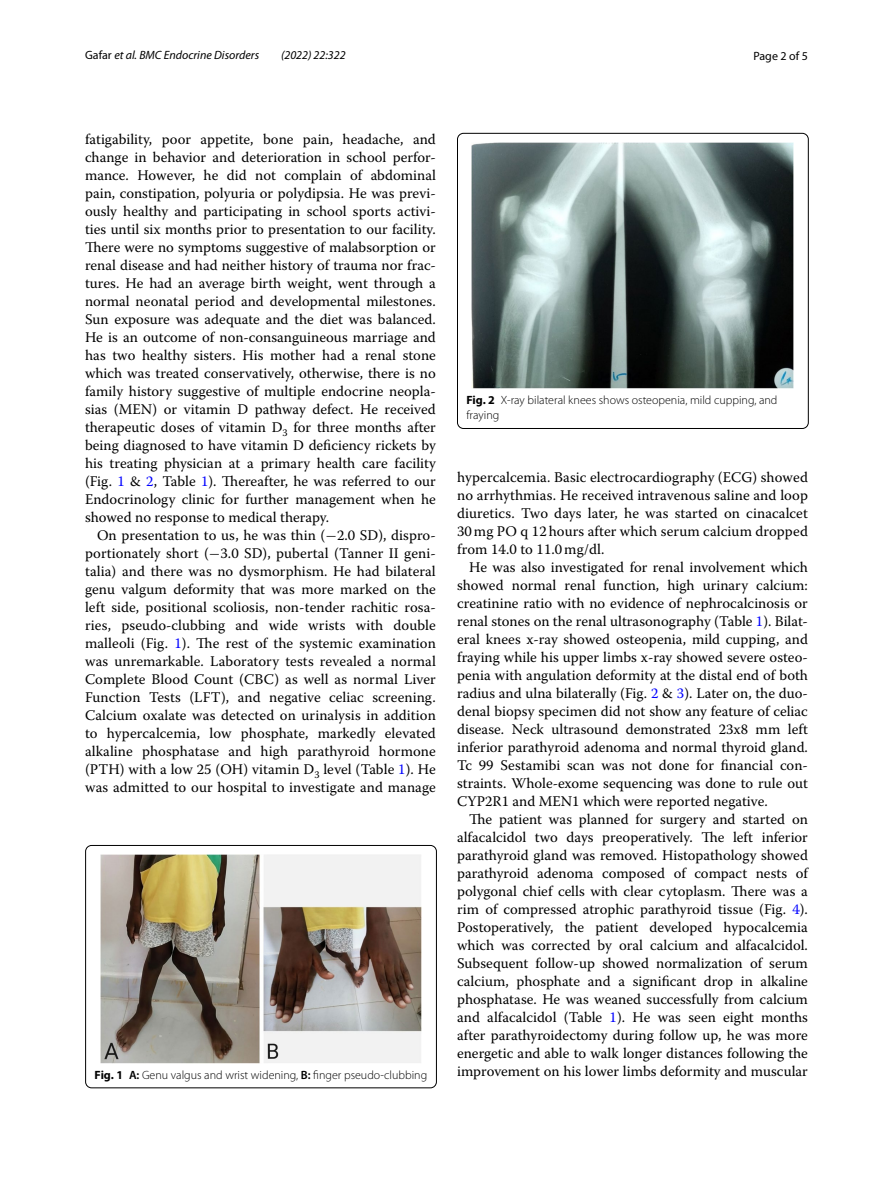
<style>
.page{position:relative;width:893px;height:1187px;background:#fff}
.page>*{position:absolute;margin:0;border:0;box-sizing:border-box;transform-origin:0 0}
.t1{font:14.7px/18px "Warnock Pro";color:#000;text-align:justify}
.t2{font:300 12px/15px "Myriad Pro";color:#000}
.t3{font:italic 12px "Myriad Pro";color:#000}
.t4{font:12px "Myriad Pro";color:#000}
.s1{font-style:normal}
.s2{color:#00f}
.s3{font-family:"MTSY"}
.s4{font-weight:700}
.s5{font-weight:600}
</style>
<div class="page">
<img style="left:100px;top:854px;width:322px;height:209px">
<div style="left:85px;top:845px;width:352px;height:242px;border:1px solid #000;border-radius:6px"></div>
<img style="left:472px;top:142px;width:322px;height:247px">
<div style="left:457px;top:133px;width:351px;height:295px;border:1px solid #000;border-radius:6px"></div>
<p class="t3" style="left:85px;top:48px;width:176px"><span class="s1">Gafar</span> et al. BMC Endocrine Disorders</p>
<p class="t3" style="left:281px;top:48px;width:66px">(2022) 22:322</p>
<p class="t4" style="left:753px;top:48px;width:56px">Page 2 of 5</p>
<p class="t1" style="left:85px;top:130px;width:352px">fatigability, poor appetite, bone pain, headache, and change in behavior and deterioration in school perfor&shy;mance. However, he did not complain of abdominal pain, constipation, polyuria or polydipsia. He was previ&shy;ously healthy and participating in school sports activi&shy;ties until six months prior to presentation to our facility.<br>There were no symptoms suggestive of malabsorption or renal disease and had neither history of trauma nor frac&shy;tures. He had an average birth weight, went through a normal neonatal period and developmental milestones.<br>Sun exposure was adequate and the diet was balanced.<br>He is an outcome of non-consanguineous marriage and has two healthy sisters. His mother had a renal stone which was treated conservatively, otherwise, there is no family history suggestive of multiple endocrine neopla&shy;sias (MEN) or vitamin D pathway defect. He received therapeutic doses of vitamin D<sub>3</sub> for three months after being diagnosed to have vitamin D deficiency rickets by his treating physician at a primary health care facility (Fig. <span class="s2">1</span> &amp; <span class="s2">2</span>, Table <span class="s2">1</span>). Thereafter, he was referred to our Endocrinology clinic for further management when he showed no response to medical therapy.</p>
<p class="t1" style="left:85px;top:526px;width:352px;text-indent:12px">On presentation to us, he was thin (<span class="s3">−</span>2.0 SD), dispro&shy;portionately short (<span class="s3">−</span>3.0 SD), pubertal (Tanner II geni&shy;talia) and there was no dysmorphism. He had bilateral genu valgum deformity that was more marked on the left side, positional scoliosis, non-tender rachitic rosa&shy;ries, pseudo-clubbing and wide wrists with double malleoli (Fig. <span class="s2">1</span>). The rest of the systemic examination was unremarkable. Laboratory tests revealed a normal Complete Blood Count (CBC) as well as normal Liver Function Tests (LFT), and negative celiac screening.<br>Calcium oxalate was detected on urinalysis in addition to hypercalcemia, low phosphate, markedly elevated alkaline phosphatase and high parathyroid hormone (PTH) with a low 25 (OH) vitamin D<sub>3</sub> level (Table <span class="s2">1</span>). He was admitted to our hospital to investigate and manage</p>
<p class="t2" style="left:466px;top:393px;width:312px"><span class="s4">Fig. 2</span> X-ray bilateral knees shows osteopenia, mild cupping, and fraying</p>
<p class="t1" style="left:457px;top:467px;width:352px">hypercalcemia. Basic electrocardiography (ECG) showed no arrhythmias. He received intravenous saline and loop diuretics. Two days later, he was started on cinacalcet 30mg PO q 12hours after which serum calcium dropped from 14.0 to 11.0mg/dl.</p>
<p class="t1" style="left:457px;top:557px;width:352px;text-indent:12px">He was also investigated for renal involvement which showed normal renal function, high urinary calcium: creatinine ratio with no evidence of nephrocalcinosis or renal stones on the renal ultrasonography (Table <span class="s2">1</span>). Bilat&shy;eral knees x-ray showed osteopenia, mild cupping, and fraying while his upper limbs x-ray showed severe osteo&shy;penia with angulation deformity at the distal end of both radius and ulna bilaterally (Fig. <span class="s2">2</span> &amp; <span class="s2">3</span>). Later on, the duo&shy;denal biopsy specimen did not show any feature of celiac disease. Neck ultrasound demonstrated 23x8 mm left inferior parathyroid adenoma and normal thyroid gland.<br>Tc 99 Sestamibi scan was not done for financial con&shy;straints. Whole-exome sequencing was done to rule out CYP2R1 and MEN1 which were reported negative.</p>
<p class="t1" style="left:457px;top:809px;width:352px;text-indent:12px">The patient was planned for surgery and started on alfacalcidol two days preoperatively. The left inferior parathyroid gland was removed. Histopathology showed parathyroid adenoma composed of compact nests of polygonal chief cells with clear cytoplasm. There was a rim of compressed atrophic parathyroid tissue (Fig. <span class="s2">4</span>).<br>Postoperatively, the patient developed hypocalcemia which was corrected by oral calcium and alfacalcidol.<br>Subsequent follow-up showed normalization of serum calcium, phosphate and a significant drop in alkaline phosphatase. He was weaned successfully from calcium and alfacalcidol (Table <span class="s2">1</span>). He was seen eight months after parathyroidectomy during follow up, he was more energetic and able to walk longer distances following the</p>
<p class="t2" style="left:95px;top:1067px;width:334px"><span class="s4">Fig. 1</span> <span class="s5">A:</span> Genu valgus and wrist widening, <span class="s5">B:</span> finger pseudo-clubbing</p>
<p class="t1" style="left:457px;top:1061px;width:352px">improvement on his lower limbs deformity and muscular</p>
</div>
